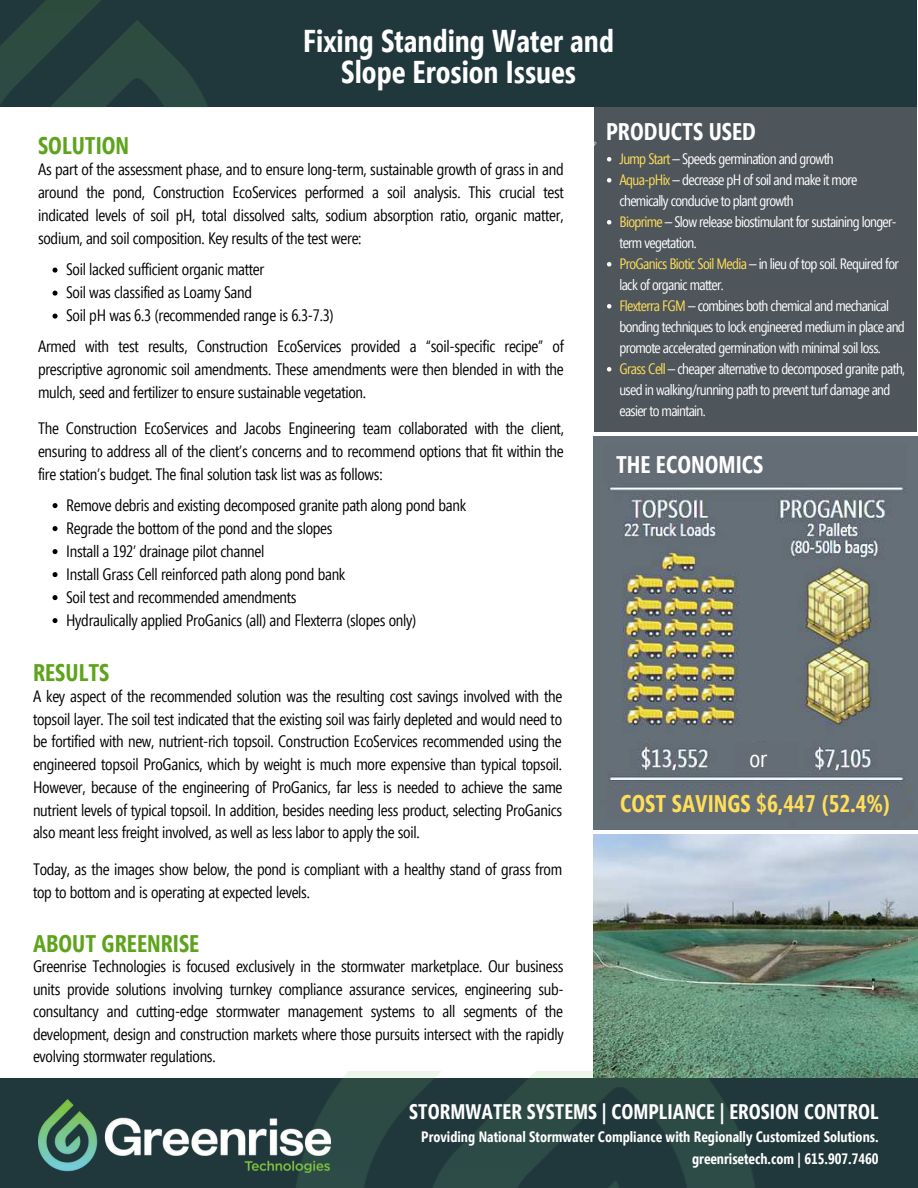
<style>
.page{position:relative;width:918px;height:1188px;background:#fff}
.page>*{position:absolute;margin:0;border:0;box-sizing:border-box;transform-origin:0 0}
.t1{font:700 31.5px/31.5px "Segoe Condensed";color:#fff;text-align:center}
.t2{font:700 24px "Segoe Condensed";color:#5da41c}
.t3{font:700 24px "Segoe Condensed";color:#fff}
.t4{font:700 24px "Segoe Condensed";color:#ffde59}
.t5{font:24px "Segoe Condensed";color:#fff}
.t6{font:700 21px "Segoe Condensed";color:#fff}
.t7{font:16.5px/23px "Segoe Condensed";letter-spacing:-.015em;color:#000;text-align:justify}
.t8{font:15px/21px "Segoe Condensed";letter-spacing:-.045em;color:#fff}
.t9{font:700 15px/22px "Segoe Condensed";color:#fff;text-align:right}
.t10{font:6px "Segoe Condensed";color:#fff}
.s1{color:#ffde59}
</style>
<div class="page">
<div style="left:594px;top:73px;width:323px;height:359px;background:#4e555b"></div>
<div style="left:0;top:0;width:917px;height:106px;background:#20373b"></div>
<img style="left:594px;top:834px;width:324px;height:244px">
<div style="left:0;top:1079px;width:918px;height:109px;background:#20373b"></div>
<img style="left:293px;top:1071px;width:464px;height:117px">
<img style="left:38px;top:1100px;width:293px;height:73px">
<img style="left:0;top:0;width:217px;height:108px">
<img style="left:594px;top:437px;width:324px;height:393px">
<div style="left:603px;top:444px;width:304px;height:39px;background:#646c75"></div>
<svg style="left:53px;top:268px;width:5px;height:5px"></svg>
<svg style="left:53px;top:291px;width:5px;height:5px"></svg>
<svg style="left:53px;top:314px;width:5px;height:5px"></svg>
<svg style="left:53px;top:503px;width:5px;height:5px"></svg>
<svg style="left:53px;top:526px;width:5px;height:5px"></svg>
<svg style="left:53px;top:549px;width:5px;height:5px"></svg>
<svg style="left:53px;top:572px;width:5px;height:5px"></svg>
<svg style="left:53px;top:595px;width:5px;height:5px"></svg>
<svg style="left:53px;top:618px;width:5px;height:5px"></svg>
<svg style="left:607px;top:157px;width:4px;height:5px"></svg>
<svg style="left:607px;top:178px;width:4px;height:5px"></svg>
<svg style="left:607px;top:220px;width:4px;height:5px"></svg>
<svg style="left:607px;top:262px;width:4px;height:5px"></svg>
<svg style="left:607px;top:304px;width:4px;height:5px"></svg>
<svg style="left:607px;top:367px;width:4px;height:5px"></svg>
<div style="left:735px;top:742px;width:64px;height:30px;background:#646c75"></div>
<div style="left:606px;top:787px;width:302px;height:32px;background:#646c75"></div>
<h1 class="t1" style="left:303px;top:25px;width:312px">Fixing Standing Water and<br>Slope Erosion Issues</h1>
<h2 class="t2" style="left:38px;top:131px;width:93px">SOLUTION</h2>
<p class="t7" style="left:38px;top:158px;width:527px">As part of the assessment phase, and to ensure long-term, sustainable growth of grass in and around the pond, Construction EcoServices performed a soil analysis. This crucial test indicated levels of soil pH, total dissolved salts, sodium absorption ratio, organic matter, sodium, and soil composition. Key results of the test were:</p>
<p class="t7" style="left:66px;top:258px;width:269px;text-align:left">Soil lacked sufficient organic matter<br>Soil was classified as Loamy Sand<br>Soil pH was 6.3 (recommended range is 6.3-7.3)</p>
<p class="t7" style="left:38px;top:335px;width:527px">Armed with test results, Construction EcoServices provided a “soil-specific recipe” of prescriptive agronomic soil amendments. These amendments were then blended in with the mulch, seed and fertilizer to ensure sustainable vegetation.</p>
<p class="t7" style="left:38px;top:416px;width:527px">The Construction EcoServices and Jacobs Engineering team collaborated with the client, ensuring to address all of the client’s concerns and to recommend options that fit within the fire station’s budget. The final solution task list was as follows:</p>
<p class="t7" style="left:66px;top:493px;width:402px;text-align:left">Remove debris and existing decomposed granite path along pond bank Regrade the bottom of the pond and the slopes<br>Install a 192’ drainage pilot channel<br>Install Grass Cell reinforced path along pond bank<br>Soil test and recommended amendments<br>Hydraulically applied ProGanics (all) and Flexterra (slopes only)</p>
<h2 class="t2" style="left:33px;top:658px;width:78px">RESULTS</h2>
<p class="t7" style="left:33px;top:685px;width:531px">A key aspect of the recommended solution was the resulting cost savings involved with the topsoil layer. The soil test indicated that the existing soil was fairly depleted and would need to be fortified with new, nutrient-rich topsoil. Construction EcoServices recommended using the engineered topsoil ProGanics, which by weight is much more expensive than typical topsoil.<br>However, because of the engineering of ProGanics, far less is needed to achieve the same nutrient levels of typical topsoil. In addition, besides needing less product, selecting ProGanics also meant less freight involved, as well as less labor to apply the soil.</p>
<p class="t7" style="left:33px;top:858px;width:531px">Today, as the images show below, the pond is compliant with a healthy stand of grass from top to bottom and is operating at expected levels.</p>
<h2 class="t2" style="left:33px;top:928px;width:168px">ABOUT GREENRISE</h2>
<p class="t7" style="left:33px;top:955px;width:532px;line-height:22.5px">Greenrise Technologies is focused exclusively in the stormwater marketplace. Our business units provide solutions involving turnkey compliance assurance services, engineering sub&shy;consultancy and cutting-edge stormwater management systems to all segments of the development, design and construction markets where those pursuits intersect with the rapidly evolving stormwater regulations.</p>
<p class="t10" style="left:594px;top:140px;width:4px">P</p>
<h2 class="t3" style="left:606px;top:117px;width:151px">PRODUCTS USED</h2>
<p class="t8" style="left:619px;top:148px;width:287px"><span class="s1">Jump Start</span> – Speeds germination and growth<br><span class="s1">Aqua-pHix</span> – decrease pH of soil and make it more chemically conducive to plant growth<br><span class="s1">Bioprime</span> – Slow release biostimulant for sustaining longer&shy;term vegetation.<br><span class="s1">ProGanics Biotic Soil Media</span> – in lieu of top soil. Required for lack of organic matter.<br><span class="s1">Flexterra FGM</span> – combines both chemical and mechanical bonding techniques to lock engineered medium in place and promote accelerated germination with minimal soil loss.<br><span class="s1">Grass Cell</span> – cheaper alternative to decomposed granite path, used in walking/running path to prevent turf damage and easier to maintain.</p>
<h2 class="t3" style="left:616px;top:449px;width:149px">THE ECONOMICS</h2>
<h2 class="t5" style="left:749px;top:744px;width:19px">or</h2>
<h2 class="t4" style="left:620px;top:788px;width:272px">COST SAVINGS $6,447 (52.4%)</h2>
<p class="t6" style="left:409px;top:1099px;width:471px">STORMWATER SYSTEMS | COMPLIANCE | EROSION CONTROL</p>
<p class="t9" style="left:421px;top:1126px;width:459px">Providing National Stormwater Compliance with Regionally Customized Solutions. greenrisetech.com | 615.907.7460</p>
</div>
